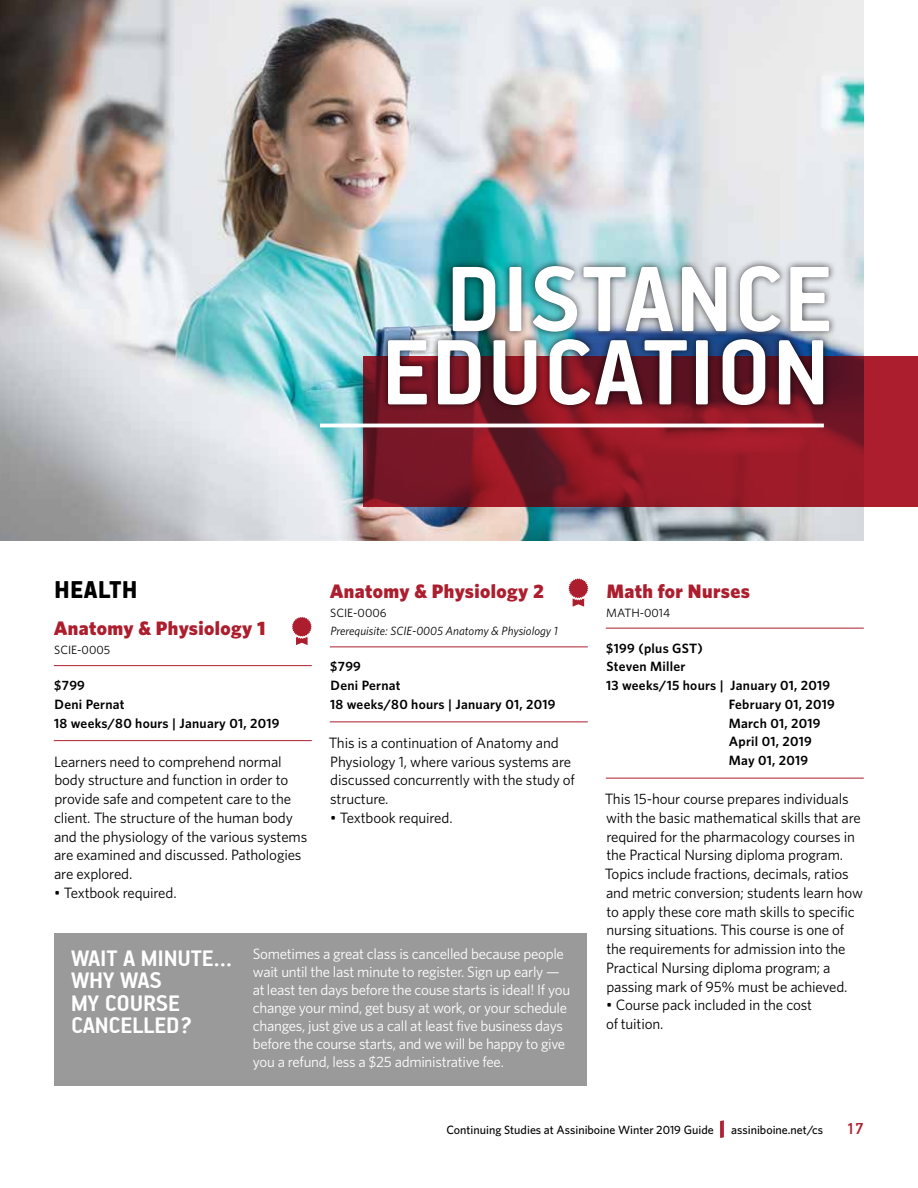
<style>
.page{position:relative;width:918px;height:1188px;background:#fff}
.page>*{position:absolute;margin:0;border:0;box-sizing:border-box;transform-origin:0 0}
.t1{font:700 104.1px/73.2px "PF Handbook Pro";letter-spacing:.01em;color:#fff;text-align:right}
.t2{font:900 27px "PF Handbook Pro";letter-spacing:.01em;color:#000}
.t3{font:700 25.5px/22.5px "PF Handbook Pro";letter-spacing:-.01em;color:#fff}
.t4{font:900 19.5px "Whitney";letter-spacing:.02em;color:#ac1e2d}
.t5{font:500 18px "PF Handbook Pro";color:#ac1e2d}
.t6{font:15px/18.8px "Whitney";letter-spacing:-.01em;color:#000}
.t7{font:15px/18px "Whitney";letter-spacing:-.02em;color:#fff}
.t8{font:600 13.5px/18.8px "Whitney";letter-spacing:.02em;color:#000}
.t9{font:500 12px "Whitney";color:#000}
.t10{font:italic 12px "Whitney";color:#000}
.t11{font:12px "Whitney";color:#000}
.s1{font-weight:900;font-size:18px;color:#ac1e2d}
</style>
<div class="page">
<div style="left:721px;top:1121px;width:3px;height:17px;border:1px solid #ac1e2d"></div>
<img style="left:0;top:0;width:864px;height:540px">
<hr style="left:54px;top:665px;width:258px;height:1px;background:#ac1e2d">
<hr style="left:54px;top:740px;width:258px;height:1px;background:#ac1e2d">
<hr style="left:330px;top:646px;width:258px;height:1px;background:#ac1e2d">
<hr style="left:330px;top:722px;width:258px;height:1px;background:#ac1e2d">
<hr style="left:606px;top:628px;width:258px;height:1px;background:#ac1e2d">
<hr style="left:606px;top:778px;width:258px;height:1px;background:#ac1e2d">
<svg style="left:363px;top:356px;width:555px;height:151px;background:#8e1a28"></svg>
<div style="left:381px;top:258px;width:456px;height:154px;background:#000;opacity:.75"></div>
<hr style="left:320px;top:424px;width:504px;height:3px;background:#fff">
<div style="left:55px;top:933px;width:532px;height:152px;background:#9a9a9b"></div>
<svg style="left:292px;top:617px;width:20px;height:28px"></svg>
<svg style="left:568px;top:578px;width:20px;height:29px"></svg>
<h1 class="t1" style="left:382px;top:259px;width:453px">DISTANCE<br>EDUCATION</h1>
<h2 class="t2" style="left:54px;top:573px;width:85px">HEALTH</h2>
<h3 class="t4" style="left:54px;top:615px;width:213px">Anatomy &amp; Physiology 1</h3>
<p class="t11" style="left:54px;top:642px;width:57px">SCIE-0005</p>
<p class="t8" style="left:54px;top:676px;width:227px">$799<br>Deni Pernat<br>18 weeks/80 hours | January 01, 2019</p>
<p class="t6" style="left:54px;top:752px;width:255px">Learners need to comprehend normal body structure and function in order to provide safe and competent care to the client. The structure of the human body and the physiology of the various systems are examined and discussed. Pathologies are explored.</p>
<p class="t6" style="left:54px;top:883px;width:124px">• Textbook required.</p>
<h3 class="t4" style="left:330px;top:578px;width:216px">Anatomy &amp; Physiology 2</h3>
<p class="t11" style="left:330px;top:604px;width:58px">SCIE-0006</p>
<p class="t10" style="left:330px;top:623px;width:229px">Prerequisite: SCIE-0005 Anatomy &amp; Physiology 1</p>
<p class="t8" style="left:330px;top:657px;width:227px">$799<br>Deni Pernat<br>18 weeks/80 hours | January 01, 2019</p>
<p class="t6" style="left:329px;top:733px;width:248px">This is a continuation of Anatomy and<br>Physiology 1, where various systems are discussed concurrently with the study of structure.</p>
<p class="t6" style="left:330px;top:808px;width:124px">• Textbook required.</p>
<h3 class="t3" style="left:71px;top:946px;width:163px">WAIT A MINUTE…<br>WHY WAS<br>MY COURSE<br>CANCELLED?</h3>
<p class="t7" style="left:253px;top:944px;width:319px">Sometimes a great class is cancelled because people wait until the last minute to register. Sign up early — at least ten days before the couse starts is ideal! If you change your mind, get busy at work, or your schedule changes, just give us a call at least five business days before the course starts, and we will be happy to give you a refund, less a $25 administrative fee.</p>
<h3 class="t4" style="left:607px;top:578px;width:145px">Math for Nurses</h3>
<p class="t11" style="left:606px;top:604px;width:66px">MATH-0014</p>
<p class="t8" style="left:606px;top:638px;width:98px">$199 (plus GST)</p>
<p class="t8" style="left:606px;top:657px;width:80px">Steven Miller</p>
<p class="t8" style="left:606px;top:676px;width:226px">13 weeks/15 hours | January 01, 2019</p>
<p class="t8" style="left:729px;top:694px;width:108px">February 01, 2019</p>
<p class="t8" style="left:729px;top:713px;width:93px">March 01, 2019</p>
<p class="t8" style="left:729px;top:732px;width:85px">April 01, 2019</p>
<p class="t8" style="left:729px;top:751px;width:81px">May 01, 2019</p>
<p class="t6" style="left:605px;top:789px;width:260px">This 15-hour course prepares individuals with the basic mathematical skills that are required for the pharmacology courses in the Practical Nursing diploma program.<br>Topics include fractions, decimals, ratios and metric conversion; students learn how to apply these core math skills to specific nursing situations. This course is one of the requirements for admission into the Practical Nursing diploma program; a passing mark of 95% must be achieved.</p>
<p class="t6" style="left:606px;top:995px;width:207px">• Course pack included in the cost of tuition.</p>
<p class="t9" style="left:446px;top:1122px;width:378px">Continuing Studies at Assiniboine Winter 2019 Guide <span class="s1">|</span> assiniboine.net/cs</p>
<p class="t5" style="left:847px;top:1118px;width:19px">17</p>
</div>
